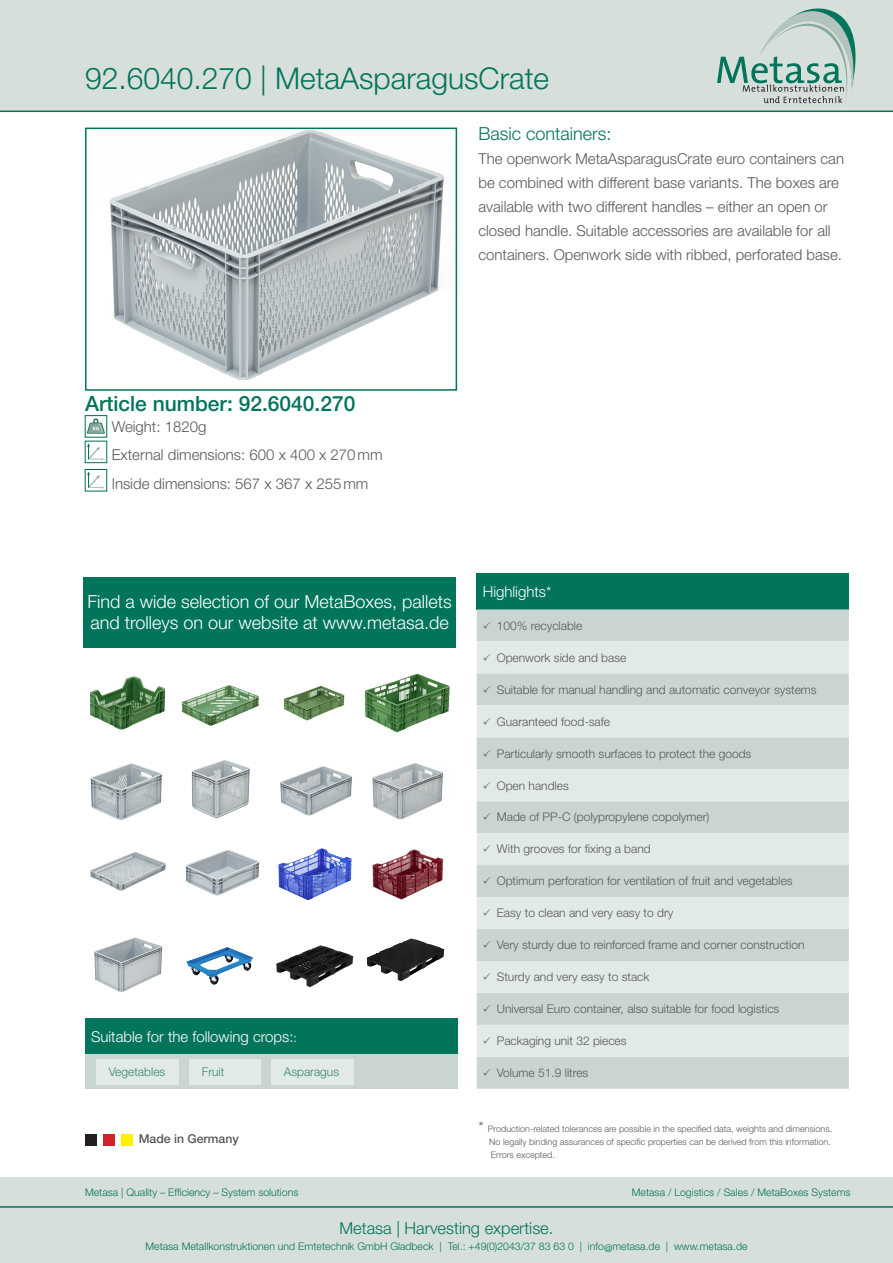
<style>
.page{position:relative;width:893px;height:1263px;background:#fff}
.page>*{position:absolute;margin:0;border:0;box-sizing:border-box;transform-origin:0 0}
.t1{font:300 30px "Helvetica Neue LT Std";color:#01745c}
.t2{font:500 21px "Helvetica Neue LT Std";color:#01745c}
.t3{font:300 18px/21.6px "Helvetica Neue LT Std";color:#fff}
.t4{font:300 18px "Helvetica Neue LT Std";color:#01745c}
.t5{font:300 16.5px "Helvetica Neue LT Std";color:#01745c}
.t6{font:300 15px/24px "Helvetica Neue LT Std";color:#57585a}
.t7{font:300 15px "Helvetica Neue LT Std";color:#fff}
.t8{font:500 12.3px "Helvetica Neue LT Std";color:#57585a}
.t9{font:300 12px "Helvetica Neue LT Std";color:#57585a}
.t10{font:300 12px "Helvetica Neue LT Std";color:#3a8674}
.t11{font:300 10.5px "Helvetica Neue LT Std";color:#01745c}
.t12{font:300 9px "Helvetica Neue LT Std";color:#57585a}
.s1{font-size:12px}
.s2{font-size:15px}
</style>
<div class="page">
<div style="left:0;top:1178px;width:893px;height:85px;background:#d7dfda"></div>
<div style="left:0;top:0;width:893px;height:111px;background:#d7dfda"></div>
<hr style="left:0;top:111px;width:893px;height:1px;background:#01745c">
<hr style="left:0;top:1206px;width:893px;height:2px;background:#01745c">
<svg style="left:717px;top:8px;width:139px;height:96px"></svg>
<svg style="left:87px;top:443px;width:17px;height:18px"></svg>
<img style="left:87px;top:418px;width:18px;height:16px">
<div style="left:85px;top:415px;width:22px;height:22px;border:1px solid #006e55"></div>
<div style="left:85px;top:1134px;width:12px;height:12px;background:#231f20"></div>
<div style="left:103px;top:1134px;width:12px;height:12px;background:#d1232a"></div>
<div style="left:121px;top:1134px;width:12px;height:12px;background:#fff101"></div>
<svg style="left:87px;top:471px;width:17px;height:18px"></svg>
<div style="left:85px;top:1018px;width:372px;height:37px;background:#01745c"></div>
<div style="left:85px;top:1055px;width:372px;height:34px;background:#cad5d1"></div>
<div style="left:189px;top:1059px;width:71px;height:25px;background:#e2eae7"></div>
<div style="left:96px;top:1059px;width:82px;height:25px;background:#e2eae7"></div>
<div style="left:84px;top:577px;width:372px;height:70px;background:#01745c"></div>
<div style="left:271px;top:1059px;width:82px;height:25px;background:#e2eae7"></div>
<div style="left:477px;top:573px;width:372px;height:36px;background:#01745c"></div>
<div style="left:477px;top:609px;width:372px;height:480px;background:#cad5d1"></div>
<svg style="left:477px;top:641px;width:372px;height:416px;background:#d7e0dd"></svg>
<img style="left:90px;top:676px;width:75px;height:54px">
<img style="left:181px;top:685px;width:78px;height:41px">
<img style="left:283px;top:685px;width:62px;height:36px">
<img style="left:365px;top:673px;width:85px;height:59px">
<img style="left:90px;top:763px;width:72px;height:57px">
<img style="left:191px;top:760px;width:59px;height:59px">
<img style="left:280px;top:766px;width:72px;height:50px">
<img style="left:372px;top:763px;width:71px;height:57px">
<img style="left:90px;top:852px;width:76px;height:39px">
<img style="left:186px;top:850px;width:74px;height:46px">
<img style="left:278px;top:848px;width:74px;height:52px">
<img style="left:372px;top:849px;width:72px;height:51px">
<img style="left:94px;top:937px;width:69px;height:55px">
<img style="left:186px;top:947px;width:67px;height:38px">
<img style="left:276px;top:945px;width:78px;height:42px">
<img style="left:366px;top:938px;width:78px;height:43px">
<img style="left:109px;top:131px;width:335px;height:249px">
<div style="left:85px;top:128px;width:372px;height:263px;border:2px solid #01745c"></div>
<svg style="left:483px;top:621px;width:7px;height:7px"></svg>
<svg style="left:483px;top:653px;width:7px;height:7px"></svg>
<svg style="left:483px;top:685px;width:7px;height:7px"></svg>
<svg style="left:483px;top:717px;width:7px;height:7px"></svg>
<svg style="left:483px;top:749px;width:7px;height:7px"></svg>
<svg style="left:483px;top:781px;width:7px;height:7px"></svg>
<svg style="left:483px;top:813px;width:7px;height:7px"></svg>
<svg style="left:483px;top:845px;width:7px;height:7px"></svg>
<svg style="left:483px;top:877px;width:7px;height:7px"></svg>
<svg style="left:483px;top:909px;width:7px;height:7px"></svg>
<svg style="left:483px;top:941px;width:7px;height:7px"></svg>
<svg style="left:483px;top:973px;width:7px;height:7px"></svg>
<svg style="left:483px;top:1005px;width:7px;height:7px"></svg>
<svg style="left:483px;top:1037px;width:7px;height:7px"></svg>
<svg style="left:483px;top:1069px;width:7px;height:7px"></svg>
<p class="t1" style="left:85px;top:60px;width:466px">92.6040.270 | MetaAsparagusCrate</p>
<p class="t4" style="left:478px;top:123px;width:135px">Basic containers:</p>
<p class="t6" style="left:478px;top:147px;width:367px">The openwork MetaAsparagusCrate euro containers can be combined with different base variants. The boxes are available with two different handles – either an open or closed handle. Suitable accessories are available for all containers. Openwork side with ribbed, perforated base.</p>
<p class="t2" style="left:85px;top:391px;width:272px">Article number: 92.6040.270</p>
<p class="t6" style="left:112px;top:414px;width:96px">Weight: 1820g</p>
<p class="t6" style="left:112px;top:442px;width:272px">External dimensions: 600 x 400 x 270mm</p>
<p class="t6" style="left:112px;top:472px;width:258px">Inside dimensions: 567 x 367 x 255mm</p>
<p class="t3" style="left:87px;top:590px;width:366px">Find a wide selection of our MetaBoxes, pallets and trolleys on our website at www.metasa.de</p>
<p class="t7" style="left:91px;top:1027px;width:207px">Suitable for the following crops:<span class="s1">:</span></p>
<p class="t10" style="left:109px;top:1064px;width:58px">Vegetables</p>
<p class="t10" style="left:202px;top:1064px;width:24px">Fruit</p>
<p class="t10" style="left:284px;top:1064px;width:57px">Asparagus</p>
<p class="t8" style="left:139px;top:1131px;width:101px">Made in Germany</p>
<p class="t11" style="left:85px;top:1186px;width:215px">Metasa | Quality – Efficiency – System solutions</p>
<p class="t7" style="left:483px;top:582px;width:70px">Highlights*</p>
<p class="t9" style="left:497px;top:618px;width:87px">100% recyclable</p>
<p class="t9" style="left:497px;top:650px;width:131px">Openwork side and base</p>
<p class="t9" style="left:497px;top:682px;width:321px">Suitable for manual handling and automatic conveyor systems</p>
<p class="t9" style="left:497px;top:714px;width:115px">Guaranteed food-safe</p>
<p class="t9" style="left:497px;top:746px;width:256px">Particularly smooth surfaces to protect the goods</p>
<p class="t9" style="left:497px;top:778px;width:74px">Open handles</p>
<p class="t9" style="left:497px;top:810px;width:214px">Made of PP-C (polypropylene copolymer)</p>
<p class="t9" style="left:497px;top:842px;width:155px">With grooves for fixing a band</p>
<p class="t9" style="left:497px;top:874px;width:297px">Optimum perforation for ventilation of fruit and vegetables</p>
<p class="t9" style="left:497px;top:906px;width:178px">Easy to clean and very easy to dry</p>
<p class="t9" style="left:497px;top:938px;width:309px">Very sturdy due to reinforced frame and corner construction</p>
<p class="t9" style="left:497px;top:970px;width:154px">Sturdy and very easy to stack</p>
<p class="t9" style="left:497px;top:1001px;width:284px">Universal Euro container, also suitable for food logistics</p>
<p class="t9" style="left:497px;top:1033px;width:131px">Packaging unit 32 pieces</p>
<p class="t9" style="left:497px;top:1065px;width:93px">Volume 51.9 litres</p>
<p class="t12" style="left:478px;top:1123px;width:355px"><span class="s2">*</span> Production-related tolerances are possible in the specified data, weights and dimensions.</p>
<p class="t12" style="left:491px;top:1149px;width:66px">Errors excepted.</p>
<p class="t12" style="left:489px;top:1136px;width:343px">No legally binding assurances of specific properties can be derived from this information.</p>
<p class="t11" style="left:632px;top:1186px;width:220px">Metasa / Logistics / Sales / MetaBoxes Systems</p>
<p class="t5" style="left:339px;top:1218px;width:215px">Metasa | Harvesting expertise.</p>
<p class="t11" style="left:146px;top:1240px;width:603px">Metasa Metallkonstruktionen und Erntetechnik GmbH Gladbeck | Tel.: +49(0)2043/37 83 63 0 | info@metasa.de | www.metasa.de</p>
</div>
